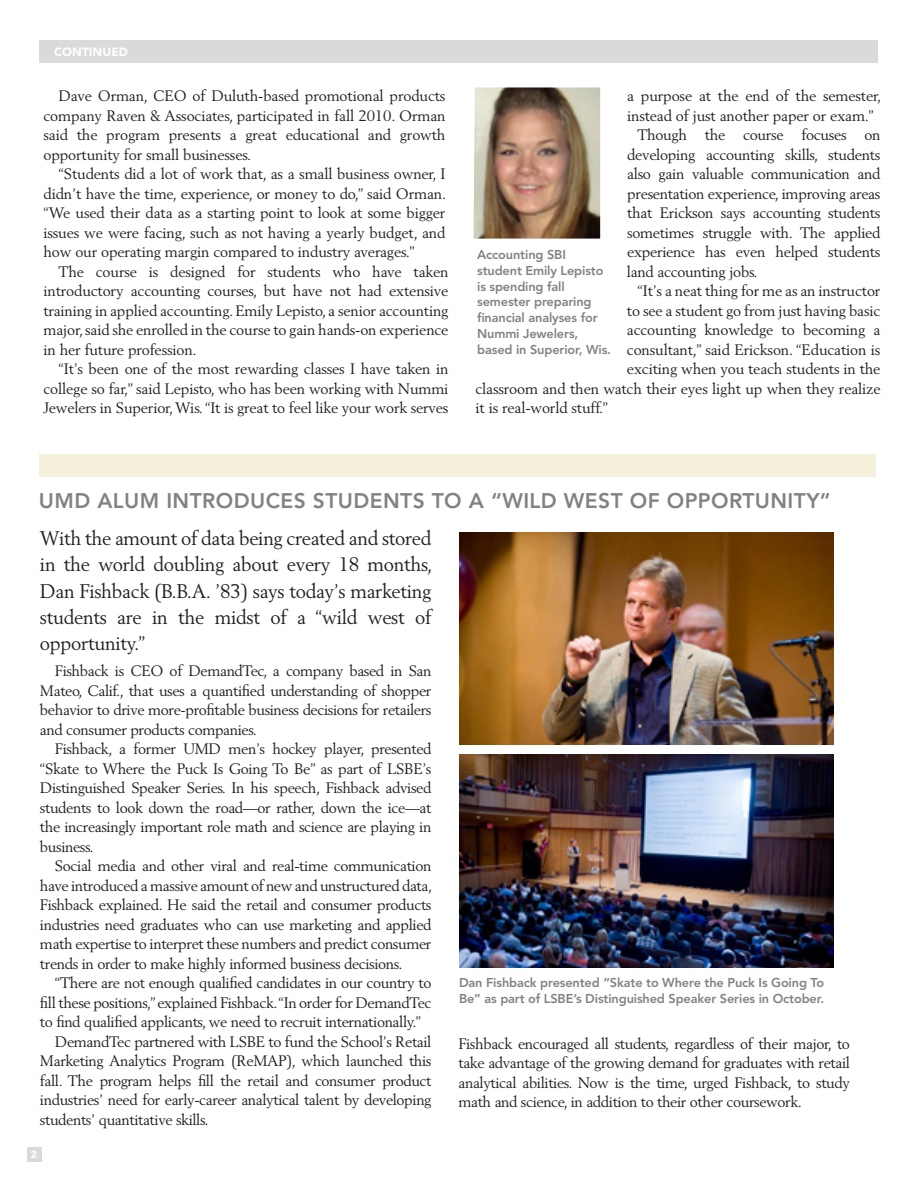
<style>
.page{position:relative;width:918px;height:1188px;background:#fff}
.page>*{position:absolute;margin:0;border:0;box-sizing:border-box;transform-origin:0 0}
.t1{font:21px "Avenir Heavy 2";letter-spacing:.02em;color:#808285}
.Body_Copy{font:19.5px/26.2px "Berling";letter-spacing:-.015em;color:#231f20;text-align:justify}
.Body_Copy-2{font:15px/19.5px "Berling";letter-spacing:-.01em;color:#231f20;text-align:justify}
.t2{font:12.75px/15.8px "Avenir Heavy 2";letter-spacing:-.01em;color:#808285}
.t3{font:900 11.85px "Avenir";letter-spacing:.01em;color:#fff}
.t4{font:900 10.5px "Avenir";color:#fff}
</style>
<div class="page">
<div style="left:27px;top:1148px;width:14px;height:14px;background:#dadada"></div>
<div style="left:39px;top:40px;width:839px;height:23px;background:#dadada"></div>
<div style="left:39px;top:455px;width:837px;height:22px;background:#f5f0da"></div>
<img style="left:459px;top:532px;width:375px;height:213px">
<img style="left:459px;top:755px;width:375px;height:212px">
<img style="left:474px;top:87px;width:126px;height:152px">
<p class="t3" style="left:54px;top:45px;width:75px">CONTINUED</p>
<p class="Body_Copy-2" style="left:44px;top:86px;width:404px;text-indent:15px">Dave Orman, CEO of Duluth-based promotional products company Raven &amp; Associates, participated in fall 2010. Orman said the program presents a great educational and growth opportunity for small businesses.</p>
<p class="Body_Copy-2" style="left:44px;top:164px;width:404px;text-indent:15px">“Students did a lot of work that, as a small business owner, I didn’t have the time, experience, or money to do,” said Orman. “We used their data as a starting point to look at some bigger issues we were facing, such as not having a yearly budget, and how our operating margin compared to industry averages.”</p>
<p class="Body_Copy-2" style="left:44px;top:262px;width:407px;text-indent:15px">The course is designed for students who have taken introductory accounting courses, but have not had extensive training in applied accounting. Emily Lepisto, a senior accounting major, said she enrolled in the course to gain hands-on experience in her future profession.</p>
<p class="Body_Copy-2" style="left:44px;top:359px;width:407px;text-indent:15px">“It’s been one of the most rewarding classes I have taken in college so far,” said Lepisto, who has been working with Nummi Jewelers in Superior, Wis. “It is great to feel like your work serves</p>
<p class="Body_Copy-2" style="left:627px;top:86px;width:256px">a purpose at the end of the semester, instead of just another paper or exam.”</p>
<p class="Body_Copy-2" style="left:627px;top:125px;width:255px;text-indent:11px">Though the course focuses on developing accounting skills, students also gain valuable communication and presentation experience, improving areas that Erickson says accounting students sometimes struggle with. The applied experience has even helped students land accounting jobs.</p>
<p class="Body_Copy-2" style="left:638px;top:281px;width:244px">“It’s a neat thing for me as an instructor</p>
<p class="Body_Copy-2" style="left:627px;top:301px;width:255px">to see a student go from just having basic</p>
<p class="Body_Copy-2" style="left:627px;top:320px;width:255px">accounting knowledge to becoming a</p>
<p class="Body_Copy-2" style="left:627px;top:340px;width:255px">consultant,” said Erickson. “Education is</p>
<p class="Body_Copy-2" style="left:627px;top:359px;width:255px">exciting when you teach students in the</p>
<p class="Body_Copy-2" style="left:476px;top:379px;width:407px">classroom and then watch their eyes light up when they realize</p>
<p class="Body_Copy-2" style="left:476px;top:398px;width:134px">it is real-world stuff.”</p>
<p class="t2" style="left:477px;top:247px;width:135px">Accounting SBI student Emily Lepisto is spending fall semester preparing financial analyses for<br>Nummi Jewelers, based in Superior, Wis.</p>
<p class="t1" style="left:39px;top:489px;width:793px">UMD ALUM INTRODUCES STUDENTS TO A “WILD WEST OF OPPORTUNITY”</p>
<p class="Body_Copy" style="left:40px;top:525px;width:394px">With the amount of data being created and stored in the world doubling about every 18 months, Dan Fishback (B.B.A. ’83) says today’s marketing students are in the midst of a “wild west of opportunity.”</p>
<p class="Body_Copy-2" style="left:40px;top:661px;width:393px;text-indent:15px">Fishback is CEO of DemandTec, a company based in San Mateo, Calif., that uses a quantified understanding of shopper behavior to drive more-profitable business decisions for retailers and consumer products companies.</p>
<p class="Body_Copy-2" style="left:40px;top:739px;width:393px;text-indent:15px">Fishback, a former UMD men’s hockey player, presented “Skate to Where the Puck Is Going To Be” as part of LSBE’s Distinguished Speaker Series. In his speech, Fishback advised students to look down the road—or rather, down the ice—at the increasingly important role math and science are playing in business.</p>
<p class="Body_Copy-2" style="left:40px;top:856px;width:394px;text-indent:15px">Social media and other viral and real-time communication have introduced a massive amount of new and unstructured data, Fishback explained. He said the retail and consumer products industries need graduates who can use marketing and applied math expertise to interpret these numbers and predict consumer trends in order to make highly informed business decisions.</p>
<p class="Body_Copy-2" style="left:40px;top:973px;width:393px;text-indent:15px">“There are not enough qualified candidates in our country to fill these positions,” explained Fishback. “In order for DemandTec to find qualified applicants, we need to recruit internationally.”</p>
<p class="Body_Copy-2" style="left:40px;top:1032px;width:393px;text-indent:15px">DemandTec partnered with LSBE to fund the School’s Retail Marketing Analytics Program (ReMAP), which launched this fall. The program helps fill the retail and consumer product industries’ need for early-career analytical talent by developing students’ quantitative skills.</p>
<p class="Body_Copy-2" style="left:458px;top:1033px;width:393px">Fishback encouraged all students, regardless of their major, to take advantage of the growing demand for graduates with retail analytical abilities. Now is the time, urged Fishback, to study math and science, in addition to their other coursework.</p>
<p class="t2" style="left:459px;top:975px;width:367px">Dan Fishback presented “Skate to Where the Puck Is Going To<br>Be” as part of LSBE’s Distinguished Speaker Series in October.</p>
<p class="t4" style="left:31px;top:1148px;width:8px">2</p>
</div>
